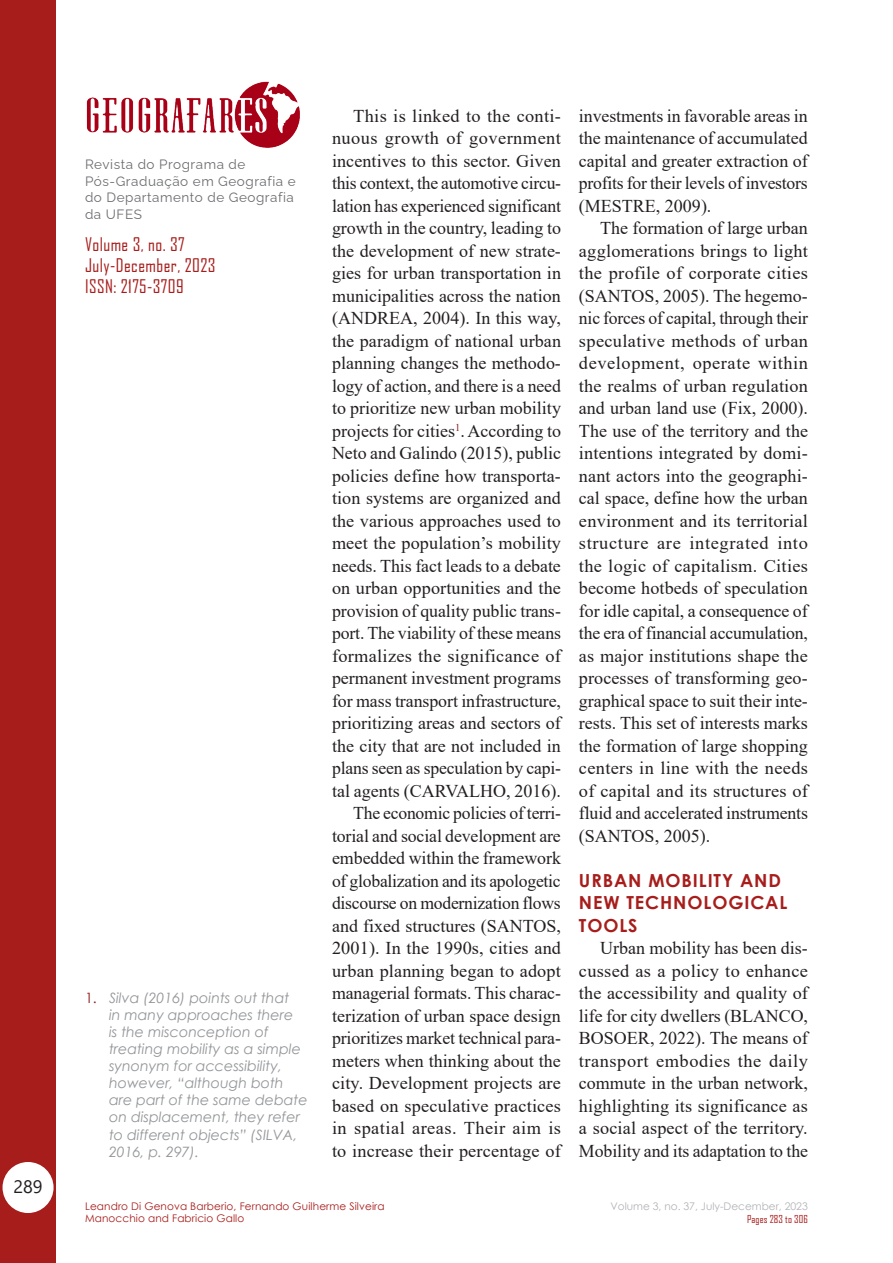
<style>
.page{position:relative;width:893px;height:1263px;background:#fff}
.page>*{position:absolute;margin:0;border:0;box-sizing:border-box;transform-origin:0 0}
.Geo_Parágrafo_normal{font:18px/22.5px "Times New Roman";letter-spacing:-.005em;color:#231f20;text-align:justify}
.t1{font:18px/21px "Agency FB";letter-spacing:.025em;color:#a71d1b}
.Geo_Título_Capítulo_Vermelho{font:700 18px/22.5px "Century Gothic";letter-spacing:.05em;color:#a71d1b}
.t2{font:18px "Segoe UI";color:#231f20}
.t3{font:italic 14.25px/17.1px "Century Gothic";color:#939598}
.t4{font:13.5px/16.5px "Raleway";letter-spacing:.04em;color:#6c6d70}
.t5{font:10.5px/12.6px "Century Gothic";letter-spacing:.01em;color:#a71d1b}
.t6{font:10.5px "Century Gothic";color:#b2b3b7}
.t7{font:10.5px "Agency FB";letter-spacing:.01em;color:#a71d1b}
.s1{font-style:normal;color:#8f1d1b}
</style>
<div class="page">
<div style="left:0;top:0;width:56px;height:1263px;background:#a71d1b"></div>
<div style="left:3px;top:1162px;width:51px;height:51px;background:#fff;border-radius:50%"></div>
<img style="left:86px;top:81px;width:214px;height:66px">
<p class="t2" style="left:13px;top:1169px;width:31px">289</p>
<p class="t4" style="left:85px;top:155px;width:212px">Revista do Programa de<br>Pós-Graduação em Geografia e do Departamento de Geografia da UFES</p>
<p class="t1" style="left:85px;top:234px;width:132px">Volume 3, no. 37<br>July-December, 2023<br>ISSN: 2175-3709</p>
<p class="t3" style="left:109px;top:989px;width:200px;text-indent:-24px"><span class="s1">1.</span> Silva (2016) points out that<br>in many approaches there<br>is the misconception of treating mobility as a simple synonym for accessibility, however, “although both are part of the same debate on displacement, they refer to different objects” (SILVA,<br>2016, p. 297).</p>
<p class="Geo_Parágrafo_normal" style="left:332px;top:104px;width:231px;text-indent:21px">This is linked to the conti&shy;nuous growth of government incentives to this sector. Given this context, the automotive circu&shy;lation has experienced significant growth in the country, leading to the development of new strate&shy;gies for urban transportation in municipalities across the nation (ANDREA, 2004). In this way, the paradigm of national urban planning changes the methodo&shy;logy of action, and there is a need to prioritize new urban mobility projects for cities<sup>1</sup>. According to Neto and Galindo (2015), public policies define how transporta&shy;tion systems are organized and the various approaches used to meet the population’s mobility needs. This fact leads to a debate on urban opportunities and the provision of quality public trans&shy;port. The viability of these means formalizes the significance of permanent investment programs for mass transport infrastructure, prioritizing areas and sectors of the city that are not included in plans seen as speculation by capi&shy;tal agents (CARVALHO, 2016).</p>
<p class="Geo_Parágrafo_normal" style="left:332px;top:801px;width:231px;text-indent:21px">The economic policies of terri&shy;torial and social development are embedded within the framework of globalization and its apologetic discourse on modernization flows and fixed structures (SANTOS, 2001). In the 1990s, cities and urban planning began to adopt managerial formats. This charac&shy;terization of urban space design prioritizes market technical para&shy;meters when thinking about the city. Development projects are based on speculative practices in spatial areas. Their aim is to increase their percentage of</p>
<p class="Geo_Parágrafo_normal" style="left:579px;top:104px;width:230px">investments in favorable areas in the maintenance of accumulated capital and greater extraction of profits for their levels of investors (MESTRE, 2009).</p>
<p class="Geo_Parágrafo_normal" style="left:579px;top:216px;width:231px;text-indent:21px">The formation of large urban agglomerations brings to light the profile of corporate cities (SANTOS, 2005). The hegemo&shy;nic forces of capital, through their speculative methods of urban development, operate within the realms of urban regulation and urban land use (Fix, 2000).<br>The use of the territory and the intentions integrated by domi&shy;nant actors into the geographi&shy;cal space, define how the urban environment and its territorial structure are integrated into the logic of capitalism. Cities become hotbeds of speculation for idle capital, a consequence of the era of financial accumulation, as major institutions shape the processes of transforming geo&shy;graphical space to suit their inte&shy;rests. This set of interests marks the formation of large shopping centers in line with the needs of capital and its structures of fluid and accelerated instruments (SANTOS, 2005).</p>
<p class="Geo_Título_Capítulo_Vermelho" style="left:579px;top:868px;width:210px">URBAN MOBILITY AND<br>NEW TECHNOLOGICAL<br>TOOLS</p>
<p class="Geo_Parágrafo_normal" style="left:579px;top:936px;width:231px;text-indent:21px">Urban mobility has been dis&shy;cussed as a policy to enhance the accessibility and quality of life for city dwellers (BLANCO, BOSOER, 2022). The means of transport embodies the daily commute in the urban network, highlighting its significance as a social aspect of the territory.<br>Mobility and its adaptation to the</p>
<p class="t5" style="left:85px;top:1199px;width:301px">Leandro Di Genova Barberio, Fernando Guilherme Silveira<br>Manocchio and Fabricio Gallo</p>
<p class="t6" style="left:610px;top:1198px;width:199px">Volume 3, no. 37, July-December, 2023</p>
<p class="t7" style="left:747px;top:1212px;width:62px">Pages 283 to 306</p>
</div>
